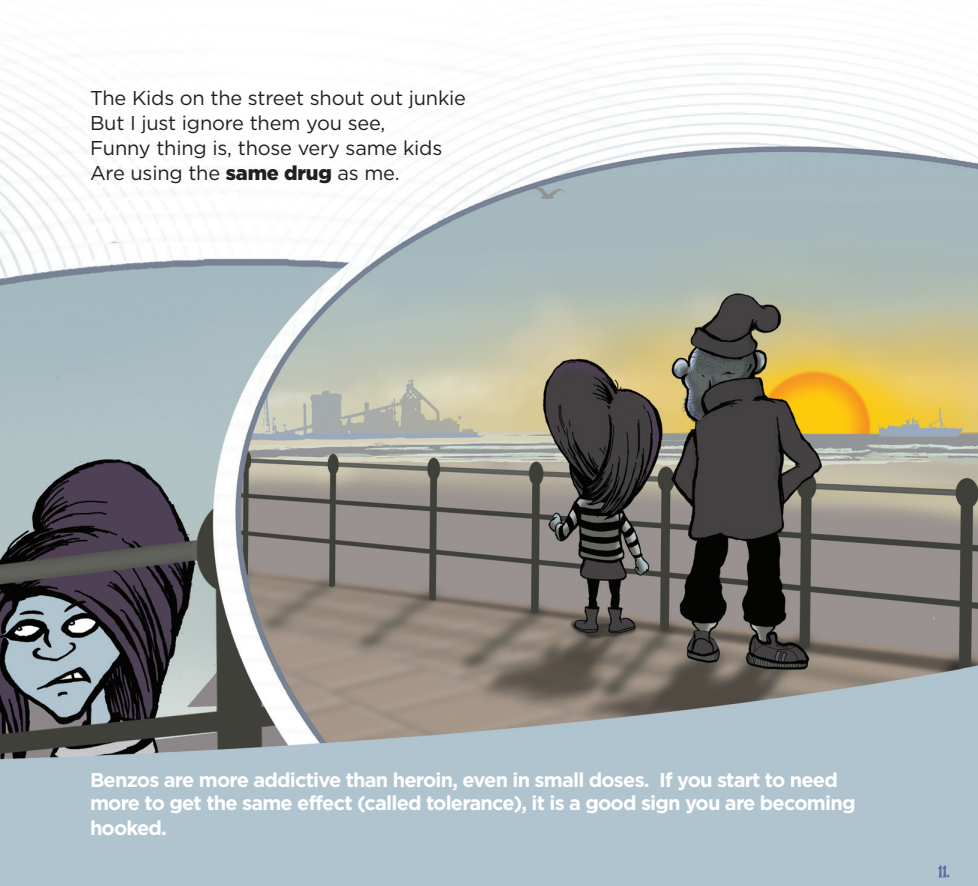
<style>
.page{position:relative;width:978px;height:886px;background:#fff}
.page>*{position:absolute;margin:0;border:0;box-sizing:border-box;transform-origin:0 0}
.t1{font:700 20px/22.5px "Gotham";letter-spacing:-.04em;color:#fff}
.t2{font:20px "Gotham";letter-spacing:-.01em;color:#231f20}
.t3{font:17.5px "Typographyof Coop Flaired";color:#636aa8}
.s1{font-weight:900}
</style>
<div class="page">
<img style="left:0;top:44px;width:978px;height:842px">
<p class="t2" style="left:90px;top:86px;width:378px">The Kids on the street shout out junkie</p>
<p class="t2" style="left:90px;top:111px;width:297px">But I just ignore them you see,</p>
<p class="t2" style="left:90px;top:136px;width:354px">Funny thing is, those very same kids</p>
<p class="t2" style="left:90px;top:161px;width:311px">Are using the <span class="s1">same drug</span> as me.</p>
<p class="t1" style="left:90px;top:768px;width:767px">Benzos are more addictive than heroin, even in small doses. If you start to need more to get the same effect (called tolerance), it is a good sign you are becoming</p>
<p class="t1" style="left:90px;top:816px;width:79px">hooked.</p>
<p class="t3" style="left:938px;top:862px;width:14px">11.</p>
</div>
